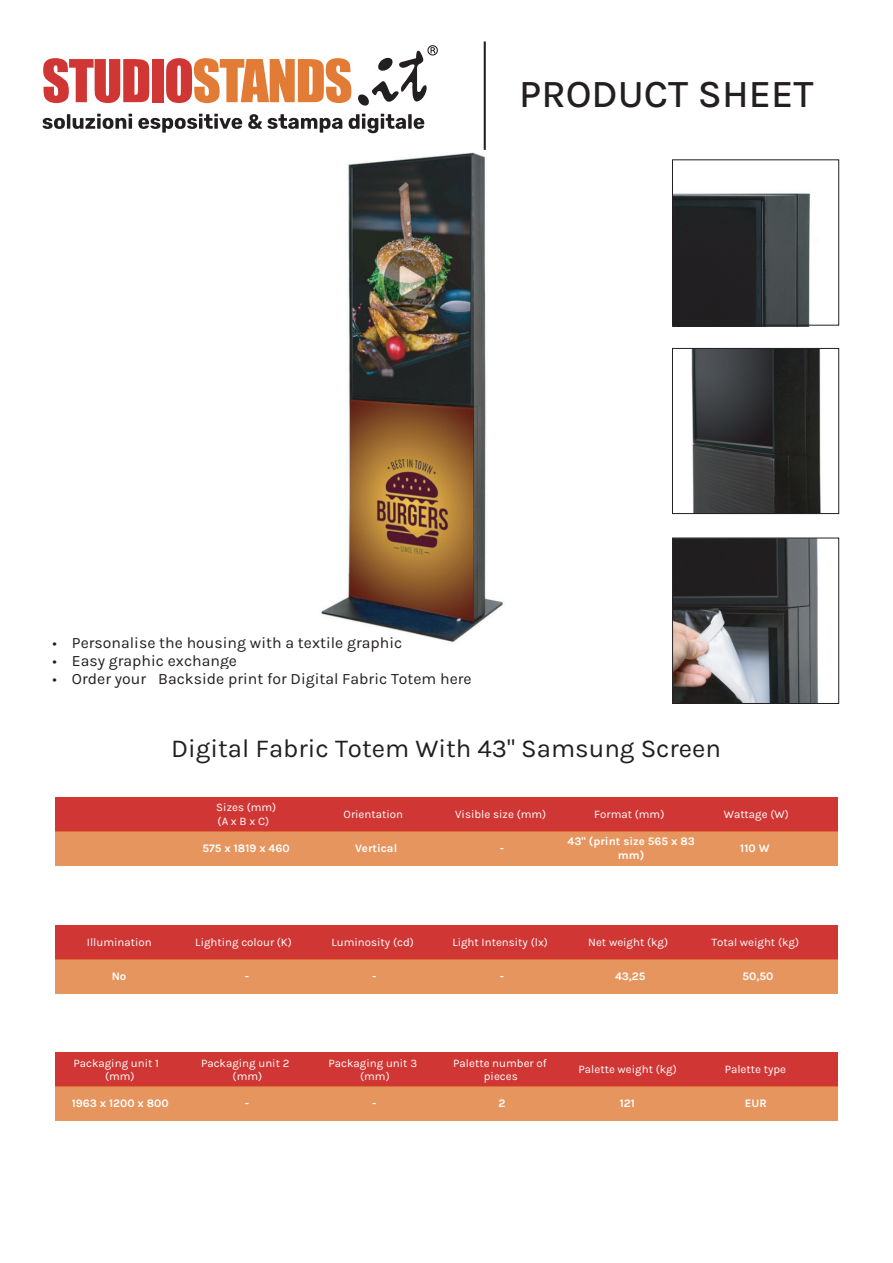
<style>
.page{position:relative;width:893px;height:1263px;background:#fff}
.page>*{position:absolute;margin:0;border:0;box-sizing:border-box;transform-origin:0 0}
.t1{font:500 39.15px "Karla";color:#231f20}
.t2{font:25.8px "Karla";color:#231f20}
.t3{font:15.75px "Karla";color:#231f20}
.t4{font:11.55px/13.2px "Karla";color:#fff;text-align:center}
.t5{font:700 11.55px/13.2px "Karla";color:#fff}
</style>
<div class="page">
<img style="left:149px;top:87px;width:546px;height:556px">
<svg style="left:43px;top:114px;width:89px;height:15px"></svg>
<svg style="left:138px;top:114px;width:104px;height:19px"></svg>
<svg style="left:248px;top:114px;width:94px;height:19px"></svg>
<svg style="left:349px;top:114px;width:75px;height:19px"></svg>
<svg style="left:43px;top:58px;width:106px;height:45px"></svg>
<div style="left:152px;top:59px;width:11px;height:43px;background:#d03734"></div>
<svg style="left:166px;top:58px;width:185px;height:45px"></svg>
<svg style="left:357px;top:45px;width:81px;height:62px"></svg>
<hr style="left:484px;top:43px;width:2px;height:106px;background:#231f20">
<img style="left:674px;top:161px;width:136px;height:163px">
<div style="left:672px;top:159px;width:167px;height:167px;border:1px solid #231f20"></div>
<img style="left:674px;top:350px;width:147px;height:162px">
<div style="left:672px;top:348px;width:167px;height:166px;border:1px solid #231f20"></div>
<img style="left:674px;top:539px;width:145px;height:163px">
<div style="left:672px;top:537px;width:167px;height:167px;border:1px solid #231f20"></div>
<div style="left:55px;top:798px;width:783px;height:34px;background:#d03734"></div>
<div style="left:55px;top:832px;width:783px;height:34px;background:#e7955e"></div>
<div style="left:55px;top:925px;width:783px;height:34px;background:#d03734"></div>
<div style="left:55px;top:959px;width:783px;height:34px;background:#e7955e"></div>
<div style="left:55px;top:1053px;width:783px;height:34px;background:#d03734"></div>
<div style="left:55px;top:1087px;width:783px;height:34px;background:#e7955e"></div>
<h1 class="t1" style="left:519px;top:68px;width:296px">PRODUCT SHEET</h1>
<h3 class="t3" style="left:52px;top:632px;width:351px">• Personalise the housing with a textile graphic</h3>
<h3 class="t3" style="left:52px;top:651px;width:186px">• Easy graphic exchange</h3>
<h3 class="t3" style="left:52px;top:669px;width:421px">• Order your Backside print for Digital Fabric Totem here</h3>
<h2 class="t2" style="left:171px;top:732px;width:551px">Digital Fabric Totem With 43" Samsung Screen</h2>
<p class="t4" style="left:216px;top:801px;width:62px;text-align:left">Sizes (mm) (A x B x C)</p>
<p class="t4" style="left:344px;top:807px;width:61px">Orientation</p>
<p class="t4" style="left:455px;top:807px;width:93px">Visible size (mm)</p>
<p class="t4" style="left:594px;top:807px;width:72px">Format (mm)</p>
<p class="t4" style="left:724px;top:807px;width:67px">Wattage (W)</p>
<p class="t5" style="left:203px;top:841px;width:89px">575 x 1819 x 460</p>
<p class="t5" style="left:355px;top:841px;width:44px">Vertical</p>
<p class="t5" style="left:500px;top:841px;width:6px">-</p>
<p class="t5" style="left:618px;top:835px;width:85px;text-indent:-50px">43" (print size 565 x 834 mm)</p>
<p class="t5" style="left:740px;top:841px;width:31px">110 W</p>
<p class="t4" style="left:87px;top:935px;width:66px">Illumination</p>
<p class="t4" style="left:195px;top:935px;width:98px">Lighting colour (K)</p>
<p class="t4" style="left:331px;top:935px;width:84px">Luminosity (cd)</p>
<p class="t4" style="left:452px;top:935px;width:97px">Light Intensity (lx)</p>
<p class="t4" style="left:588px;top:935px;width:81px">Net weight (kg)</p>
<p class="t4" style="left:711px;top:935px;width:89px">Total weight (kg)</p>
<p class="t5" style="left:112px;top:969px;width:16px">No</p>
<p class="t5" style="left:245px;top:969px;width:6px">-</p>
<p class="t5" style="left:372px;top:969px;width:6px">-</p>
<p class="t5" style="left:500px;top:969px;width:6px">-</p>
<p class="t5" style="left:615px;top:969px;width:32px">43,25</p>
<p class="t5" style="left:743px;top:969px;width:32px">50,50</p>
<p class="t4" style="left:105px;top:1056px;width:55px;text-align:left;text-indent:-32px">Packaging unit 1 (mm)</p>
<p class="t4" style="left:201px;top:1056px;width:90px">Packaging unit 2 (mm)</p>
<p class="t4" style="left:329px;top:1056px;width:90px">Packaging unit 3 (mm)</p>
<p class="t4" style="left:453px;top:1056px;width:95px">Palette number of pieces</p>
<p class="t4" style="left:579px;top:1062px;width:100px">Palette weight (kg)</p>
<p class="t4" style="left:725px;top:1062px;width:63px">Palette type</p>
<p class="t5" style="left:72px;top:1096px;width:99px">1963 x 1200 x 800</p>
<p class="t5" style="left:245px;top:1096px;width:6px">-</p>
<p class="t5" style="left:372px;top:1096px;width:6px">-</p>
<p class="t5" style="left:499px;top:1096px;width:8px">2</p>
<p class="t5" style="left:620px;top:1096px;width:17px">121</p>
<p class="t5" style="left:745px;top:1096px;width:24px">EUR</p>
</div>
